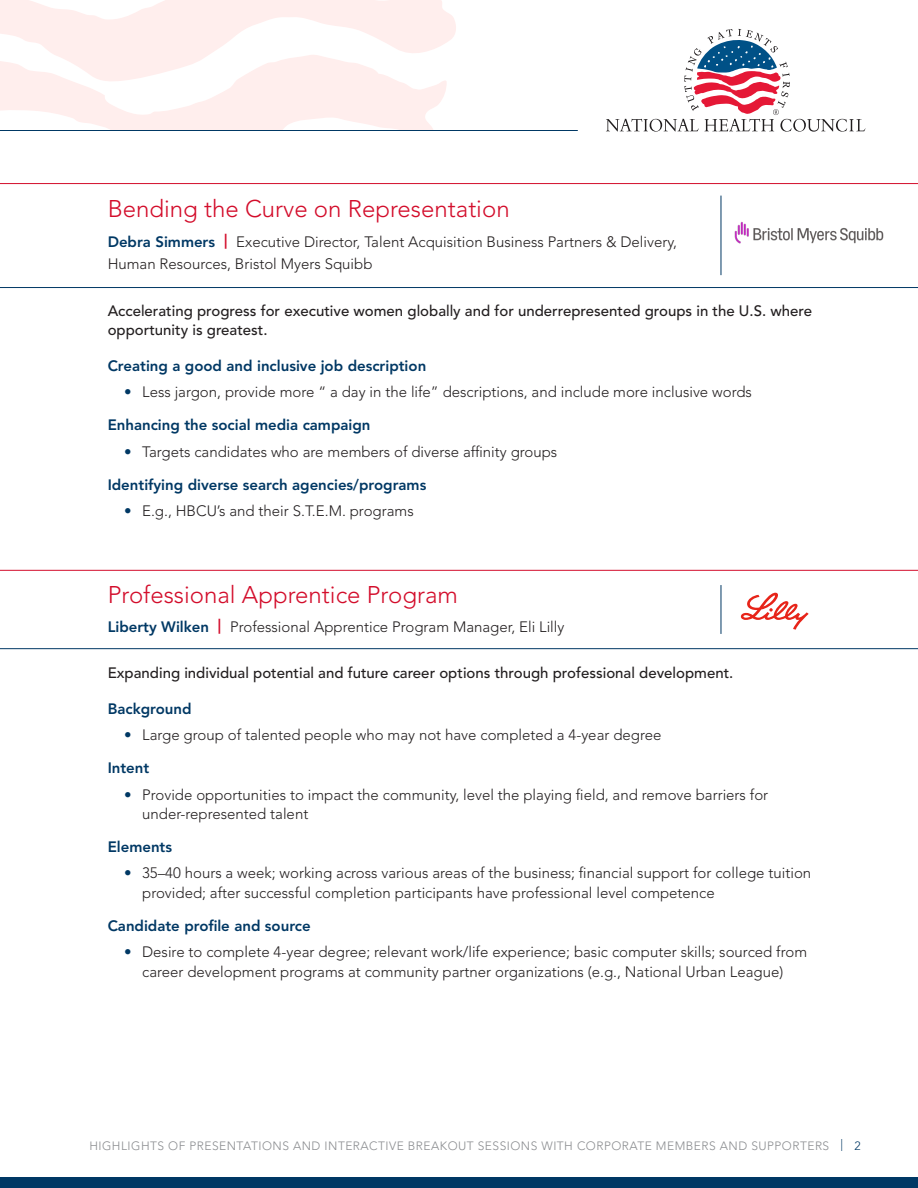
<style>
.page{position:relative;width:918px;height:1188px;background:#fff}
.page>*{position:absolute;margin:0;border:0;box-sizing:border-box;transform-origin:0 0}
.headers{font:300 24px "Avenir LT Std";color:#d30d2b}
.body_bullet{font:300 15px/19.5px "Avenir LT Std";color:#231f20}
.intro_description{font:500 15px/19.5px "Avenir LT Std";color:#231f20}
.body_bold{font:800 15px "Avenir LT Std";color:#003864}
.t1{font:300 12px "Avenir LT Std";letter-spacing:.04em;color:#8a8c8f}
.s1{font-weight:800;color:#003864}
.s2{font-weight:800;color:#d30d2b}
.s3{color:#003864}
</style>
<div class="page">
<div style="left:0;top:1177px;width:918px;height:11px;background:#003864"></div>
<svg style="left:0;top:0;width:456px;height:130px"></svg>
<hr style="left:0;top:130px;width:578px;height:1px;background:#003864">
<svg style="left:606px;top:29px;width:260px;height:103px"></svg>
<hr style="left:0;top:287px;width:918px;height:1px;background:#003864">
<hr style="left:0;top:570px;width:918px;height:1px;background:#d30d2b">
<hr style="left:0;top:648px;width:918px;height:1px;background:#003864">
<hr style="left:721px;top:196px;width:1px;height:79px;background:#003864">
<hr style="left:721px;top:585px;width:1px;height:49px;background:#003864">
<img style="left:734px;top:221px;width:150px;height:23px">
<svg style="left:741px;top:593px;width:68px;height:37px"></svg>
<hr style="left:0;top:183px;width:918px;height:1px;background:#d30d2b">
<p class="headers" style="left:108px;top:195px;width:404px">Bending the Curve on Representation</p>
<p class="body_bullet" style="left:108px;top:230px;width:571px;line-height:22.5px"><span class="s1">Debra Simmers</span> <span class="s2">|</span> Executive Director, Talent Acquisition Business Partners &amp; Delivery,<br>Human Resources, Bristol Myers Squibb</p>
<p class="intro_description" style="left:108px;top:301px;width:706px">Accelerating progress for executive women globally and for underrepresented groups in the U.S. where opportunity is greatest.</p>
<p class="body_bold" style="left:108px;top:357px;width:320px">Creating a good and inclusive job description</p>
<p class="body_bullet" style="left:124px;top:383px;width:629px"><span class="s3">•</span> Less jargon, provide more “ a day in the life” descriptions, and include more inclusive words</p>
<p class="body_bold" style="left:108px;top:416px;width:264px">Enhancing the social media campaign</p>
<p class="body_bullet" style="left:124px;top:442px;width:435px"><span class="s3">•</span> Targets candidates who are members of diverse affinity groups</p>
<p class="body_bold" style="left:108px;top:476px;width:320px">Identifying diverse search agencies/programs</p>
<p class="body_bullet" style="left:124px;top:501px;width:291px"><span class="s3">•</span> E.g., HBCU’s and their S.T.E.M. programs</p>
<p class="headers" style="left:108px;top:580px;width:352px">Professional Apprentice Program</p>
<p class="body_bullet" style="left:108px;top:617px;width:458px"><span class="s1">Liberty Wilken</span> <span class="s2">|</span> Professional Apprentice Program Manager, Eli Lilly</p>
<p class="intro_description" style="left:108px;top:664px;width:627px">Expanding individual potential and future career options through professional development.</p>
<p class="body_bold" style="left:108px;top:700px;width:85px">Background</p>
<p class="body_bullet" style="left:124px;top:726px;width:539px"><span class="s3">•</span> Large group of talented people who may not have completed a 4-year degree</p>
<p class="body_bold" style="left:108px;top:759px;width:43px">Intent</p>
<p class="body_bullet" style="left:142px;top:785px;width:628px;text-indent:-18px"><span class="s3">•</span> Provide opportunities to impact the community, level the playing field, and remove barriers for under-represented talent</p>
<p class="body_bold" style="left:108px;top:838px;width:66px">Elements</p>
<p class="body_bullet" style="left:142px;top:864px;width:671px;text-indent:-18px"><span class="s3">•</span> 35–40 hours a week; working across various areas of the business; financial support for college tuition provided; after successful completion participants have professional level competence</p>
<p class="body_bold" style="left:108px;top:917px;width:205px">Candidate profile and source</p>
<p class="body_bullet" style="left:124px;top:942px;width:684px;text-align:center"><span class="s3">•</span> Desire to complete 4-year degree; relevant work/life experience; basic computer skills; sourced from career development programs at community partner organizations (e.g., National Urban League)</p>
<p class="t1" style="left:89px;top:1138px;width:773px">HIGHLIGHTS OF PRESENTATIONS AND INTERACTIVE BREAKOUT SESSIONS WITH CORPORATE MEMBERS AND SUPPORTERS <span class="s3">| 2</span></p>
</div>
